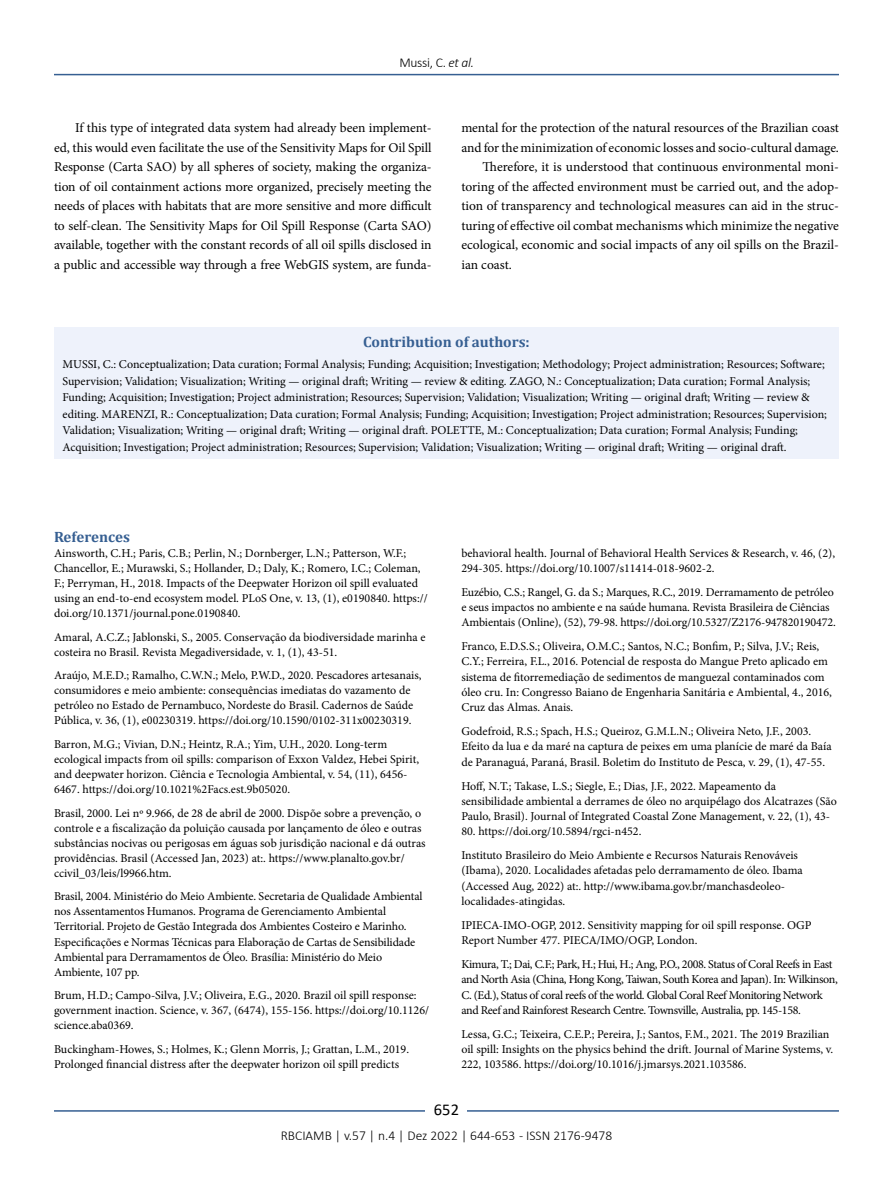
<style>
.page{position:relative;width:893px;height:1191px;background:#fff}
.page>*{position:absolute;margin:0;border:0;box-sizing:border-box;transform-origin:0 0}
.t1{font:16.5px "Calibri";color:#000}
.t2{font:700 15px "Cambria";color:#365f92}
.t3{font:13.5px/19.5px "Minion Pro";letter-spacing:-.005em;color:#000;text-align:justify}
.t4{font:300 13.5px "Calibri";color:#000}
.t5{font:12px/15px "Minion Pro";letter-spacing:-.005em;color:#000}
.t6{font:12px/15.3px "Minion Pro";letter-spacing:-.035em;color:#000}
.s1{font-style:italic}
</style>
<div class="page">
<hr style="left:54px;top:74px;width:785px;height:1px;background:#365f92">
<hr style="left:54px;top:1110px;width:785px;height:1px;background:#365f92">
<div style="left:426px;top:1096px;width:41px;height:26px;background:#fff"></div>
<div style="left:54px;top:327px;width:785px;height:132px;background:#eef2fb"></div>
<p class="t4" style="left:399px;top:54px;width:76px">Mussi, C. <span class="s1">et al.</span></p>
<p class="t3" style="left:54px;top:118px;width:379px;text-indent:21px">If this type of integrated data system had already been implement&shy;ed, this would even facilitate the use of the Sensitivity Maps for Oil Spill Response (Carta SAO) by all spheres of society, making the organiza&shy;tion of oil containment actions more organized, precisely meeting the needs of places with habitats that are more sensitive and more difficult to self-clean. The Sensitivity Maps for Oil Spill Response (Carta SAO) available, together with the constant records of all oil spills disclosed in a public and accessible way through a free WebGIS system, are funda-</p>
<p class="t3" style="left:461px;top:118px;width:379px">mental for the protection of the natural resources of the Brazilian coast</p>
<p class="t3" style="left:461px;top:137px;width:379px">and for the minimization of economic losses and socio-cultural damage.</p>
<p class="t3" style="left:483px;top:157px;width:358px">Therefore, it is understood that continuous environmental moni-</p>
<p class="t3" style="left:461px;top:176px;width:379px">toring of the affected environment must be carried out, and the adop-</p>
<p class="t3" style="left:461px;top:196px;width:379px">tion of transparency and technological measures can aid in the struc-</p>
<p class="t3" style="left:461px;top:215px;width:379px">turing of effective oil combat mechanisms which minimize the negative</p>
<p class="t3" style="left:461px;top:235px;width:379px">ecological, economic and social impacts of any oil spills on the Brazil-</p>
<p class="t3" style="left:461px;top:254px;width:52px">ian coast.</p>
<p class="t2" style="left:363px;top:331px;width:168px">Contribution of authors:</p>
<p class="t5" style="left:63px;top:356px;width:766px;line-height:16.5px">MUSSI, C.: Conceptualization; Data curation; Formal Analysis; Funding; Acquisition; Investigation; Methodology; Project administration; Resources; Software; Supervision; Validation; Visualization; Writing — original draft; Writing — review &amp; editing. ZAGO, N.: Conceptualization; Data curation; Formal Analysis; Funding; Acquisition; Investigation; Project administration; Resources; Supervision; Validation; Visualization; Writing — original draft; Writing — review &amp; editing. MARENZI, R.: Conceptualization; Data curation; Formal Analysis; Funding; Acquisition; Investigation; Project administration; Resources; Supervision; Validation; Visualization; Writing — original draft; Writing — original draft. POLETTE, M.: Conceptualization; Data curation; Formal Analysis; Funding; Acquisition; Investigation; Project administration; Resources; Supervision; Validation; Visualization; Writing — original draft; Writing — original draft.</p>
<p class="t2" style="left:54px;top:526px;width:77px">References</p>
<p class="t5" style="left:54px;top:545px;width:375px">Ainsworth, C.H.; Paris, C.B.; Perlin, N.; Dornberger, L.N.; Patterson, W.F.; Chancellor, E.; Murawski, S.; Hollander, D.; Daly, K.; Romero, I.C.; Coleman, F.; Perryman, H., 2018. Impacts of the Deepwater Horizon oil spill evaluated using an end-to-end ecosystem model. PLoS One, v. 13, (1), e0190840. https:// doi.org/10.1371/journal.pone.0190840.</p>
<p class="t5" style="left:54px;top:629px;width:373px">Amaral, A.C.Z.; Jablonski, S., 2005. Conservação da biodiversidade marinha e costeira no Brasil. Revista Megadiversidade, v. 1, (1), 43-51.</p>
<p class="t5" style="left:54px;top:668px;width:369px">Araújo, M.E.D.; Ramalho, C.W.N.; Melo, P.W.D., 2020. Pescadores artesanais, consumidores e meio ambiente: consequências imediatas do vazamento de petróleo no Estado de Pernambuco, Nordeste do Brasil. Cadernos de Saúde Pública, v. 36, (1), e00230319. https://doi.org/10.1590/0102-311x00230319.</p>
<p class="t5" style="left:54px;top:736px;width:367px">Barron, M.G.; Vivian, D.N.; Heintz, R.A.; Yim, U.H., 2020. Long-term ecological impacts from oil spills: comparison of Exxon Valdez, Hebei Spirit, and deepwater horizon. Ciência e Tecnologia Ambiental, v. 54, (11), 6456- 6467. https://doi.org/10.1021%2Facs.est.9b05020.</p>
<p class="t5" style="left:54px;top:805px;width:373px">Brasil, 2000. Lei nº 9.966, de 28 de abril de 2000. Dispõe sobre a prevenção, o controle e a fiscalização da poluição causada por lançamento de óleo e outras substâncias nocivas ou perigosas em águas sob jurisdição nacional e dá outras providências. Brasil (Accessed Jan, 2023) at:. https://www.planalto.gov.br/ ccivil_03/leis/l9966.htm.</p>
<p class="t5" style="left:54px;top:889px;width:370px">Brasil, 2004. Ministério do Meio Ambiente. Secretaria de Qualidade Ambiental nos Assentamentos Humanos. Programa de Gerenciamento Ambiental Territorial. Projeto de Gestão Integrada dos Ambientes Costeiro e Marinho.<br>Especificações e Normas Técnicas para Elaboração de Cartas de Sensibilidade Ambiental para Derramamentos de Óleo<span class="s1">.</span> Brasília: Ministério do Meio Ambiente, 107 pp.</p>
<p class="t5" style="left:54px;top:988px;width:377px">Brum, H.D.; Campo-Silva, J.V.; Oliveira, E.G., 2020. Brazil oil spill response: government inaction. Science, v. 367, (6474), 155-156. https://doi.org/10.1126/ science.aba0369.</p>
<p class="t5" style="left:54px;top:1041px;width:357px">Buckingham-Howes, S.; Holmes, K.; Glenn Morris, J.; Grattan, L.M., 2019.<br>Prolonged financial distress after the deepwater horizon oil spill predicts</p>
<p class="t5" style="left:461px;top:545px;width:375px">behavioral health. Journal of Behavioral Health Services &amp; Research, v. 46, (2),<br>294-305. https://doi.org/10.1007/s11414-018-9602-2.</p>
<p class="t5" style="left:461px;top:584px;width:376px">Euzébio, C.S.; Rangel, G. da S.; Marques, R.C., 2019. Derramamento de petróleo e seus impactos no ambiente e na saúde humana. Revista Brasileira de Ciências<br>Ambientais (Online), (52), 79-98. https://doi.org/10.5327/Z2176-947820190472.</p>
<p class="t5" style="left:461px;top:638px;width:372px">Franco, E.D.S.S.; Oliveira, O.M.C.; Santos, N.C.; Bonfim, P.; Silva, J.V.; Reis, C.Y.; Ferreira, F.L., 2016. Potencial de resposta do Mangue Preto aplicado em sistema de fitorremediação de sedimentos de manguezal contaminados com óleo cru. In: Congresso Baiano de Engenharia Sanitária e Ambiental, 4., 2016, Cruz das Almas. Anais.</p>
<p class="t5" style="left:461px;top:723px;width:372px">Godefroid, R.S.; Spach, H.S.; Queiroz, G.M.L.N.; Oliveira Neto, J.F., 2003.<br>Efeito da lua e da maré na captura de peixes em uma planície de maré da Baía de Paranaguá, Paraná, Brasil. Boletim do Instituto de Pesca, v. 29, (1), 47-55.</p>
<p class="t5" style="left:461px;top:778px;width:377px">Hoff, N.T.; Takase, L.S.; Siegle, E.; Dias, J.F., 2022. Mapeamento da sensibilidade ambiental a derrames de óleo no arquipélago dos Alcatrazes (São<br>Paulo, Brasil). Journal of Integrated Coastal Zone Management, v. 22, (1), 43-</p>
<p class="t5" style="left:461px;top:819px;width:338px;line-height:23.9px">80. https://doi.org/10.5894/rgci-n452.<br>Instituto Brasileiro do Meio Ambiente e Recursos Naturais Renováveis</p>
<p class="t5" style="left:461px;top:863px;width:343px">(Ibama), 2020. Localidades afetadas pelo derramamento de óleo. Ibama (Accessed Aug, 2022) at:. http://www.ibama.gov.br/manchasdeoleo&shy;localidades-atingidas.</p>
<p class="t5" style="left:461px;top:917px;width:352px">IPIECA-IMO-OGP, 2012. Sensitivity mapping for oil spill response. OGP<br>Report Number 477. PIECA/IMO/OGP, London.</p>
<p class="t6" style="left:461px;top:956px;width:378px">Kimura, T.; Dai, C.F.; Park, H.; Hui, H.; Ang, P.O., 2008. Status of Coral Reefs in East and North Asia (China, Hong Kong, Taiwan, South Korea and Japan). In: Wilkinson, C. (Ed.), Status of coral reefs of the world. Global Coral Reef Monitoring Network and Reef and Rainforest Research Centre. Townsville, Australia, pp. 145-158.</p>
<p class="t5" style="left:461px;top:1026px;width:373px">Lessa, G.C.; Teixeira, C.E.P.; Pereira, J.; Santos, F.M., 2021. The 2019 Brazilian oil spill: Insights on the physics behind the drift. Journal of Marine Systems, v.<br>222, 103586. https://doi.org/10.1016/j.jmarsys.2021.103586.</p>
<h1 class="t1" style="left:434px;top:1098px;width:27px">652</h1>
<p class="t4" style="left:281px;top:1126px;width:333px">RBCIAMB | v.57 | n.4 | Dez 2022 | 644-653 - ISSN 2176-9478</p>
</div>
